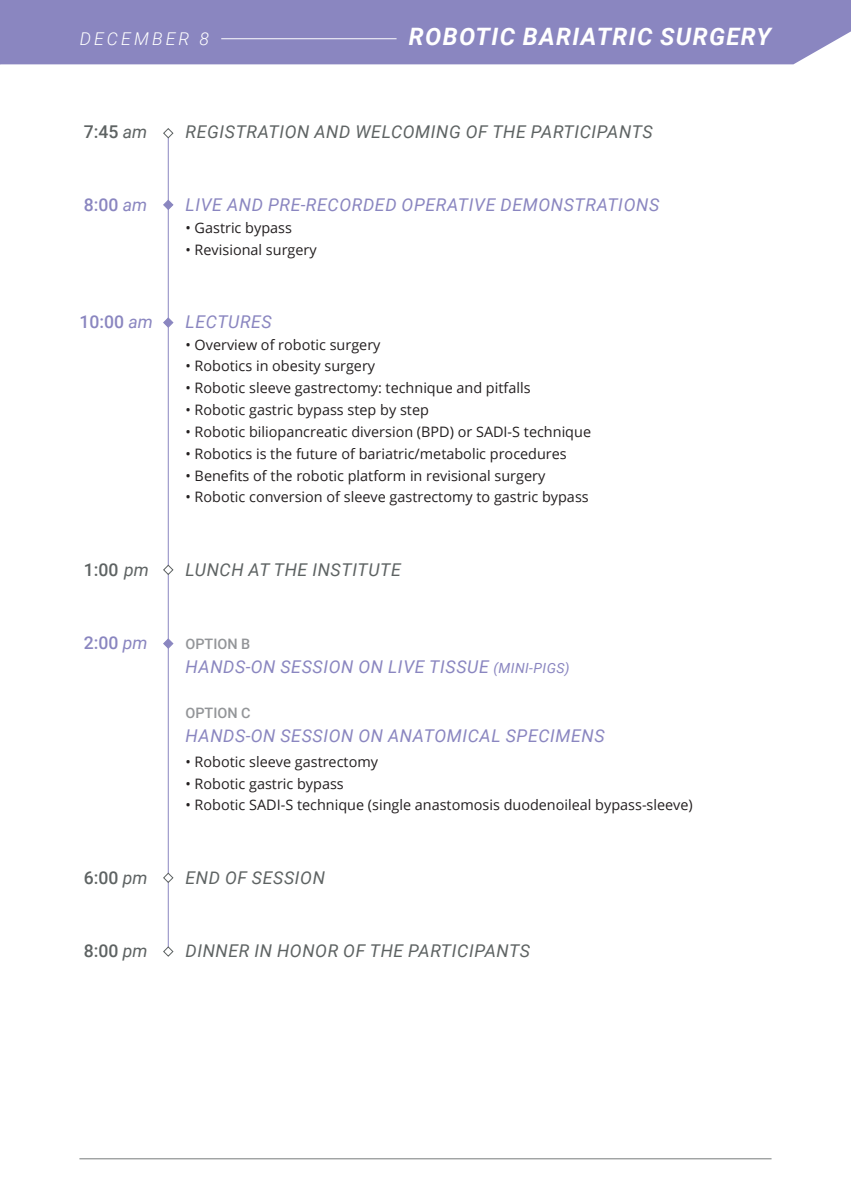
<style>
.page{position:relative;width:851px;height:1191px;background:#fff}
.page>*{position:absolute;margin:0;border:0;box-sizing:border-box;transform-origin:0 0}
.t1{font:italic 700 24px "Roboto";letter-spacing:.055em;color:#fff}
.t2{font:italic 17.6px "Roboto";letter-spacing:.035em;color:#8a86c0}
.t3{font:italic 17.6px "Roboto";letter-spacing:.035em;color:#5e6363}
.t4{font:500 17.6px "Roboto";color:#5e6363}
.t5{font:500 17.6px "Roboto";color:#8a86c0}
.t6{font:italic 300 17.6px "Roboto";letter-spacing:.175em;color:#fff}
.t7{font:14.4px "Open Sans";color:#231f20}
.t8{font:500 14.4px "Roboto";color:#939598}
.s1{font-weight:400;font-style:italic}
.s2{font-size:14px}
</style>
<div class="page">
<hr style="left:79px;top:1158px;width:692px;height:1px;background:#5e6363">
<div style="left:0;top:0;width:850px;height:64px;background:#8a86c0"></div>
<hr style="left:221px;top:38px;width:175px;height:1px;background:#fff">
<hr style="left:168px;top:133px;width:1px;height:821px;background:#8a86c0">
<svg style="left:163px;top:128px;width:11px;height:11px"></svg>
<svg style="left:163px;top:564px;width:11px;height:11px"></svg>
<svg style="left:163px;top:946px;width:11px;height:11px"></svg>
<svg style="left:163px;top:872px;width:11px;height:11px"></svg>
<svg style="left:163px;top:199px;width:11px;height:11px"></svg>
<svg style="left:163px;top:317px;width:11px;height:11px"></svg>
<svg style="left:163px;top:638px;width:11px;height:11px"></svg>
<p class="t6" style="left:80px;top:26px;width:131px">DECEMBER 8</p>
<h1 class="t1" style="left:409px;top:20px;width:363px">ROBOTIC BARIATRIC SURGERY</h1>
<p class="t4" style="left:84px;top:119px;width:65px">7:45 <span class="s1">am</span></p>
<p class="t3" style="left:185px;top:119px;width:468px">REGISTRATION AND WELCOMING OF THE PARTICIPANTS</p>
<p class="t5" style="left:84px;top:192px;width:65px">8:00 <span class="s1">am</span></p>
<p class="t2" style="left:185px;top:192px;width:475px">LIVE AND PRE-RECORDED OPERATIVE DEMONSTRATIONS</p>
<p class="t7" style="left:185px;top:218px;width:108px">• Gastric bypass</p>
<p class="t7" style="left:185px;top:240px;width:133px">• Revisional surgery</p>
<p class="t5" style="left:79px;top:309px;width:75px">10:00 <span class="s1">am</span></p>
<p class="t2" style="left:185px;top:309px;width:88px">LECTURES</p>
<p class="t7" style="left:185px;top:334px;width:196px">• Overview of robotic surgery</p>
<p class="t7" style="left:185px;top:356px;width:191px">• Robotics in obesity surgery</p>
<p class="t7" style="left:185px;top:378px;width:346px">• Robotic sleeve gastrectomy: technique and pitfalls</p>
<p class="t7" style="left:185px;top:400px;width:245px">• Robotic gastric bypass step by step</p>
<p class="t7" style="left:185px;top:422px;width:407px">• Robotic biliopancreatic diversion (BPD) or SADI-S technique</p>
<p class="t7" style="left:185px;top:444px;width:383px">• Robotics is the future of bariatric/metabolic procedures</p>
<p class="t7" style="left:185px;top:465px;width:361px">• Benefits of the robotic platform in revisional surgery</p>
<p class="t7" style="left:185px;top:487px;width:404px">• Robotic conversion of sleeve gastrectomy to gastric bypass</p>
<p class="t4" style="left:84px;top:557px;width:66px">1:00 <span class="s1">pm</span></p>
<p class="t3" style="left:185px;top:557px;width:217px">LUNCH AT THE INSTITUTE</p>
<p class="t5" style="left:84px;top:630px;width:65px">2:00 <span class="s1">pm</span></p>
<p class="t8" style="left:185px;top:633px;width:66px">OPTION B</p>
<p class="t2" style="left:185px;top:654px;width:385px">HANDS-ON SESSION ON LIVE TISSUE <span class="s2">(MINI-PIGS)</span></p>
<p class="t8" style="left:185px;top:702px;width:67px">OPTION C</p>
<p class="t2" style="left:185px;top:723px;width:420px">HANDS-ON SESSION ON ANATOMICAL SPECIMENS</p>
<p class="t7" style="left:185px;top:751px;width:194px">• Robotic sleeve gastrectomy</p>
<p class="t7" style="left:185px;top:773px;width:160px">• Robotic gastric bypass</p>
<p class="t7" style="left:185px;top:795px;width:509px">• Robotic SADI-S technique (single anastomosis duodenoileal bypass-sleeve)</p>
<p class="t4" style="left:84px;top:865px;width:65px">6:00 <span class="s1">pm</span></p>
<p class="t3" style="left:185px;top:865px;width:141px">END OF SESSION</p>
<p class="t4" style="left:84px;top:938px;width:65px">8:00 <span class="s1">pm</span></p>
<p class="t3" style="left:185px;top:938px;width:346px">DINNER IN HONOR OF THE PARTICIPANTS</p>
</div>
